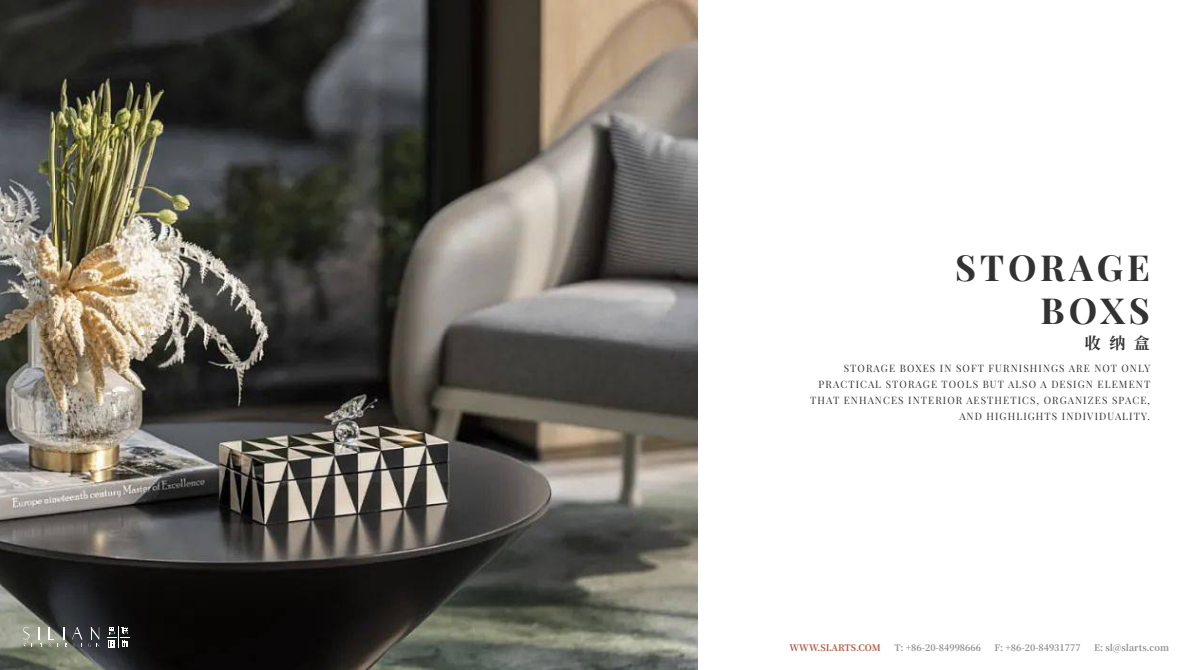
<style>
.page{position:relative;width:1191px;height:670px;background:#fff}
.page>*{position:absolute;margin:0;border:0;box-sizing:border-box;transform-origin:0 0}
.t1{font:700 36px/43.2px "Playfair Display";letter-spacing:.11em;color:#323232;text-align:right}
.t2{font:700 16px "Source Han Serif SC";color:#323232}
.t3{font:10px/16px "Playfair Display";letter-spacing:.11em;color:#323232;text-align:right}
.t4{font:700 9px "Source Han Serif SC";color:#8f9091}
.t5{font:700 9px "Source Han Serif SC";letter-spacing:-.005em;color:#af5742}
</style>
<div class="page">
<img style="left:0;top:0;width:697px;height:670px">
<svg style="left:107px;top:626px;width:23px;height:22px"></svg>
<svg style="left:23px;top:627px;width:19px;height:19px"></svg>
<svg style="left:88px;top:627px;width:12px;height:19px"></svg>
<svg style="left:48px;top:627px;width:34px;height:20px"></svg>
<h1 class="t1" style="left:955px;top:245px;width:196px">STORAGE<br>BOXS</h1>
<h2 class="t2" style="left:1085px;top:334px;width:66px">收纳盒</h2>
<p class="t3" style="left:810px;top:360px;width:341px">STORAGE BOXES IN SOFT FURNISHINGS ARE NOT ONLY PRACTICAL STORAGE TOOLS BUT ALSO A DESIGN ELEMENT THAT ENHANCES INTERIOR AESTHETICS, ORGANIZES SPACE, AND HIGHLIGHTS INDIVIDUALITY.</p>
<p class="t5" style="left:789px;top:642px;width:93px">WWW.SLARTS.COM</p>
<p class="t4" style="left:894px;top:642px;width:88px">T: +86-20-84998666</p>
<p class="t4" style="left:994px;top:642px;width:88px">F: +86-20-84931777</p>
<p class="t4" style="left:1094px;top:642px;width:76px">E: sl@slarts.com</p>
</div>
